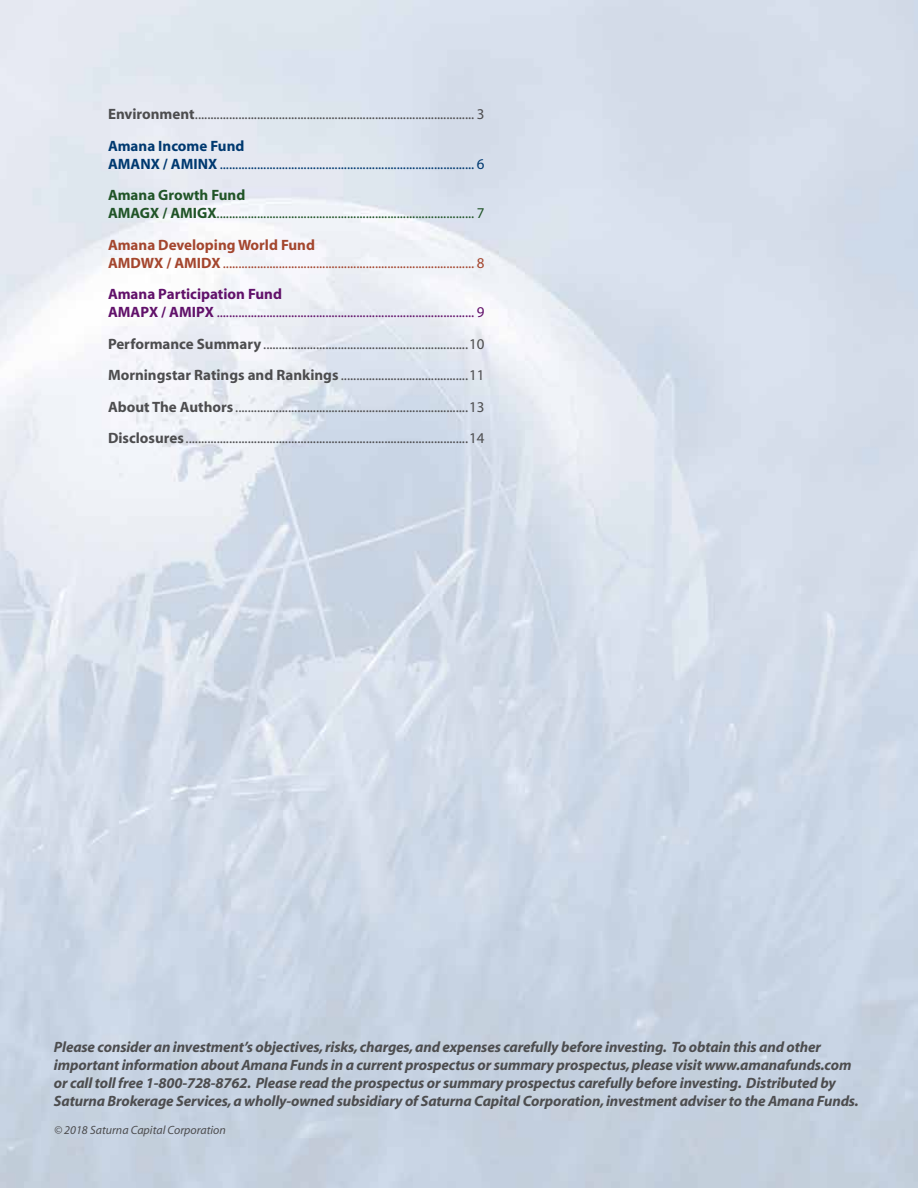
<style>
.page{position:relative;width:918px;height:1188px;background:#fff}
.page>*{position:absolute;margin:0;border:0;box-sizing:border-box;transform-origin:0 0}
.t1{font:15px/31.5px "Myriad";color:#4d4d4f}
.t2{font:italic 700 15px/18px "Myriad";letter-spacing:-.01em;color:#4d4d4f}
.t3{font:15px/31.5px "Myriad";color:#205427}
.t4{font:15px/31.5px "Myriad";color:#a4462e}
.t5{font:15px/31.5px "Myriad";color:#003970}
.t6{font:italic 12px "Myriad";color:#4d4d4f}
.s1{font-weight:700}
.s2{font-weight:700;color:#003970}
.s3{font-weight:700;color:#205427}
.s4{font-weight:700;color:#a4462e}
.s5{font-weight:700;color:#61116a}
.s6{color:#61116a}
</style>
<div class="page">
<p class="t1" style="left:108px;top:99px;width:378px"><span class="s1">Environment</span>.......................................................................................... 3<br><span class="s2">Amana Income Fund</span></p>
<p class="t5" style="left:108px;top:149px;width:378px"><span class="s1">AMANX / AMINX</span> .................................................................................. 6<br><span class="s3">Amana Growth Fund</span></p>
<p class="t3" style="left:108px;top:198px;width:378px"><span class="s1">AMAGX / AMIGX</span>................................................................................... 7<br><span class="s4">Amana Developing World Fund</span></p>
<p class="t4" style="left:108px;top:248px;width:378px"><span class="s1">AMDWX / AMIDX</span>................................................................................. 8<br><span class="s5">Amana Participation Fund</span></p>
<p class="t1" style="left:108px;top:297px;width:378px;text-align:justify"><span class="s5">AMAPX / AMIPX</span> <span class="s6">................................................................................... 9<br></span><span class="s1">Performance Summary</span> ..................................................................10<br><span class="s1">Morningstar Ratings and Rankings</span> .........................................11<br><span class="s1">About The Authors</span> ...........................................................................13<br><span class="s1">Disclosures</span> ...........................................................................................14</p>
<p class="t2" style="left:54px;top:1039px;width:806px">Please consider an investment’s objectives, risks, charges, and expenses carefully before investing. To obtain this and other important information about Amana Funds in a current prospectus or summary prospectus, please visit www.amanafunds.com or call toll free 1-800-728-8762. Please read the prospectus or summary prospectus carefully before investing. Distributed by Saturna Brokerage Services, a wholly-owned subsidiary of Saturna Capital Corporation, investment adviser to the Amana Funds.</p>
<p class="t6" style="left:54px;top:1124px;width:173px">© 2018 Saturna Capital Corporation</p>
</div>
